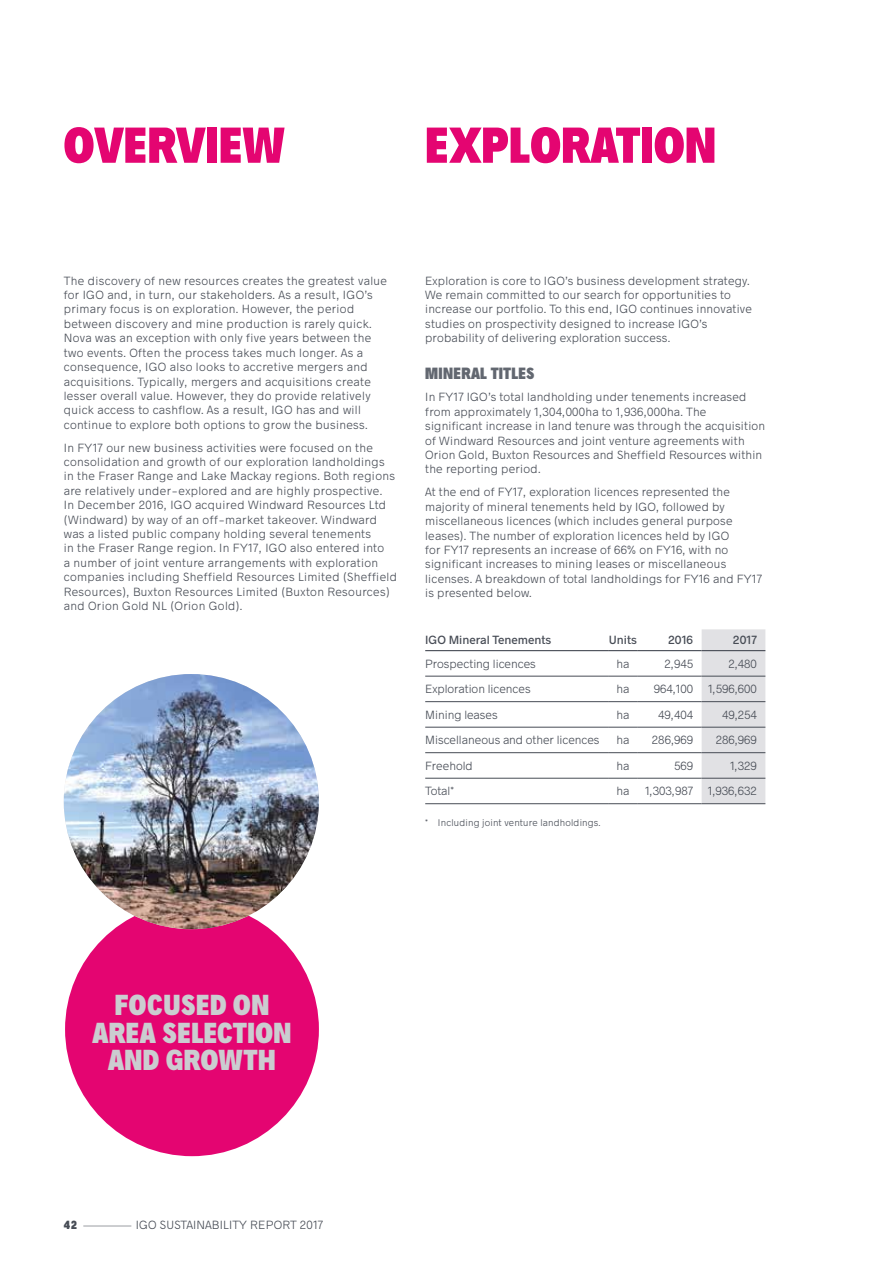
<style>
.page{position:relative;width:893px;height:1263px;background:#fff}
.page>*{position:absolute;margin:0;border:0;box-sizing:border-box;transform-origin:0 0}
.t1{font:900 condensed 51px "Radnika";letter-spacing:.01em;color:#e40571}
.t2{font:900 condensed 29.25px/27.6px "Radnika";letter-spacing:.02em;color:#cbcdd0;text-align:center}
.t3{font:900 condensed 16.5px "Radnika";letter-spacing:.02em;color:#626770}
.t4{font:300 12px/14.4px "Radnika";letter-spacing:.02em;color:#474c55}
.t5{font:300 12px "Radnika";color:#474c55}
.t6{font:500 12px "Radnika";color:#474c55}
.t7{font:300 12px "Radnika";letter-spacing:.02em;color:#474c55;scale:4 1}
.t8{font:300 9.75px "Radnika";letter-spacing:.02em;color:#474c55}
.s1{font-weight:900;font-stretch:condensed}
</style>
<div class="page">
<div style="left:702px;top:629px;width:63px;height:174px;background:#e1e1e4"></div>
<hr style="left:425px;top:676px;width:183px;height:1px;background:#474c55">
<hr style="left:608px;top:676px;width:30px;height:1px;background:#474c55">
<hr style="left:638px;top:676px;width:64px;height:1px;background:#474c55">
<hr style="left:702px;top:676px;width:63px;height:1px;background:#474c55">
<hr style="left:425px;top:701px;width:183px;height:1px;background:#474c55">
<hr style="left:608px;top:701px;width:30px;height:1px;background:#474c55">
<hr style="left:638px;top:701px;width:64px;height:1px;background:#474c55">
<hr style="left:702px;top:701px;width:63px;height:1px;background:#474c55">
<hr style="left:425px;top:727px;width:183px;height:1px;background:#474c55">
<hr style="left:608px;top:727px;width:30px;height:1px;background:#474c55">
<hr style="left:638px;top:727px;width:64px;height:1px;background:#474c55">
<hr style="left:702px;top:727px;width:63px;height:1px;background:#474c55">
<hr style="left:425px;top:752px;width:183px;height:1px;background:#474c55">
<hr style="left:608px;top:752px;width:30px;height:1px;background:#474c55">
<hr style="left:638px;top:752px;width:64px;height:1px;background:#474c55">
<hr style="left:702px;top:752px;width:63px;height:1px;background:#474c55">
<hr style="left:425px;top:778px;width:183px;height:1px;background:#474c55">
<hr style="left:608px;top:778px;width:30px;height:1px;background:#474c55">
<hr style="left:638px;top:778px;width:64px;height:1px;background:#474c55">
<hr style="left:702px;top:778px;width:63px;height:1px;background:#474c55">
<hr style="left:425px;top:803px;width:183px;height:1px;background:#474c55">
<hr style="left:608px;top:803px;width:30px;height:1px;background:#474c55">
<hr style="left:638px;top:803px;width:64px;height:1px;background:#474c55">
<hr style="left:702px;top:803px;width:63px;height:1px;background:#474c55">
<hr style="left:425px;top:650px;width:183px;height:1px;background:#474c55">
<hr style="left:608px;top:650px;width:30px;height:1px;background:#474c55">
<hr style="left:638px;top:650px;width:64px;height:1px;background:#474c55">
<hr style="left:702px;top:650px;width:63px;height:1px;background:#474c55">
<div style="left:65px;top:902px;width:254px;height:254px;background:#e40571;border-radius:50%"></div>
<img style="left:64px;top:674px;width:255px;height:255px;border-radius:128px">
<h1 class="t1" style="left:64px;top:110px;width:223px">OVERVIEW</h1>
<h1 class="t1" style="left:425px;top:110px;width:292px">EXPLORATION</h1>
<p class="t4" style="left:64px;top:273px;width:325px">The discovery of new resources creates the greatest value for IGO and, in turn, our stakeholders. As a result, IGO’s primary focus is on exploration. However, the period between discovery and mine production is rarely quick.<br>Nova was an exception with only five years between the two events. Often the process takes much longer. As a consequence, IGO also looks to accretive mergers and acquisitions. Typically, mergers and acquisitions create lesser overall value. However, they do provide relatively quick access to cashflow. As a result, IGO has and will continue to explore both options to grow the business.</p>
<p class="t4" style="left:64px;top:440px;width:335px">In FY17 our new business activities were focused on the consolidation and growth of our exploration landholdings in the Fraser Range and Lake Mackay regions. Both regions are relatively under-explored and are highly prospective.<br>In December 2016, IGO acquired Windward Resources Ltd (Windward) by way of an off-market takeover. Windward was a listed public company holding several tenements<br>in the Fraser Range region. In FY17, IGO also entered into<br>a number of joint venture arrangements with exploration companies including Sheffield Resources Limited (Sheffield Resources), Buxton Resources Limited (Buxton Resources) and Orion Gold NL (Orion Gold).</p>
<p class="t4" style="left:425px;top:273px;width:328px">Exploration is core to IGO’s business development strategy.<br>We remain committed to our search for opportunities to increase our portfolio. To this end, IGO continues innovative studies on prospectivity designed to increase IGO’s probability of delivering exploration success.</p>
<h3 class="t3" style="left:425px;top:361px;width:111px">MINERAL TITLES</h3>
<p class="t4" style="left:425px;top:389px;width:341px">In FY17 IGO’s total landholding under tenements increased from approximately 1,304,000ha to 1,936,000ha. The significant increase in land tenure was through the acquisition of Windward Resources and joint venture agreements with Orion Gold, Buxton Resources and Sheffield Resources within the reporting period.</p>
<p class="t4" style="left:425px;top:484px;width:338px">At the end of FY17, exploration licences represented the majority of mineral tenements held by IGO, followed by miscellaneous licences (which includes general purpose leases). The number of exploration licences held by IGO<br>for FY17 represents an increase of 66% on FY16, with no significant increases to mining leases or miscellaneous licenses. A breakdown of total landholdings for FY16 and FY17 is presented below.</p>
<p class="t6" style="left:425px;top:631px;width:128px">IGO Mineral Tenements</p>
<p class="t6" style="left:609px;top:631px;width:30px">Units</p>
<p class="t6" style="left:668px;top:631px;width:26px">2016</p>
<p class="t6" style="left:733px;top:631px;width:25px">2017</p>
<p class="t5" style="left:425px;top:655px;width:112px">Prospecting licences</p>
<p class="t4" style="left:616px;top:656px;width:14px">ha</p>
<p class="t4" style="left:665px;top:656px;width:30px">2,945</p>
<p class="t4" style="left:728px;top:656px;width:30px">2,480</p>
<p class="t5" style="left:425px;top:680px;width:107px">Exploration licences</p>
<p class="t4" style="left:616px;top:681px;width:14px">ha</p>
<p class="t5" style="left:654px;top:680px;width:105px">964,100 1,596,600</p>
<p class="t5" style="left:425px;top:706px;width:74px">Mining leases</p>
<p class="t4" style="left:616px;top:706px;width:14px">ha</p>
<p class="t4" style="left:658px;top:706px;width:36px">49,404</p>
<p class="t4" style="left:722px;top:706px;width:36px">49,254</p>
<p class="t5" style="left:425px;top:731px;width:176px">Miscellaneous and other licences</p>
<p class="t4" style="left:616px;top:732px;width:14px">ha</p>
<p class="t4" style="left:652px;top:732px;width:43px">286,969</p>
<p class="t4" style="left:716px;top:732px;width:43px">286,969</p>
<p class="t5" style="left:425px;top:757px;width:49px">Freehold</p>
<p class="t4" style="left:616px;top:757px;width:14px">ha</p>
<p class="t4" style="left:674px;top:757px;width:20px">569</p>
<p class="t4" style="left:730px;top:757px;width:28px">1,329</p>
<p class="t4" style="left:425px;top:783px;width:30px">Total*</p>
<p class="t4" style="left:616px;top:783px;width:14px">ha</p>
<p class="t5" style="left:645px;top:782px;width:113px">1,303,987 1,936,632</p>
<p class="t8" style="left:425px;top:816px;width:177px">* Including joint venture landholdings.</p>
<h2 class="t2" style="left:93px;top:989px;width:200px">FOCUSED ON<br>AREA SELECTION<br>AND GROWTH</h2>
<p class="t7" style="left:64px;top:1216px;width:66px"><span class="s1">42</span> —IGO SUSTAINABILITY REPORT 2017</p>
</div>
